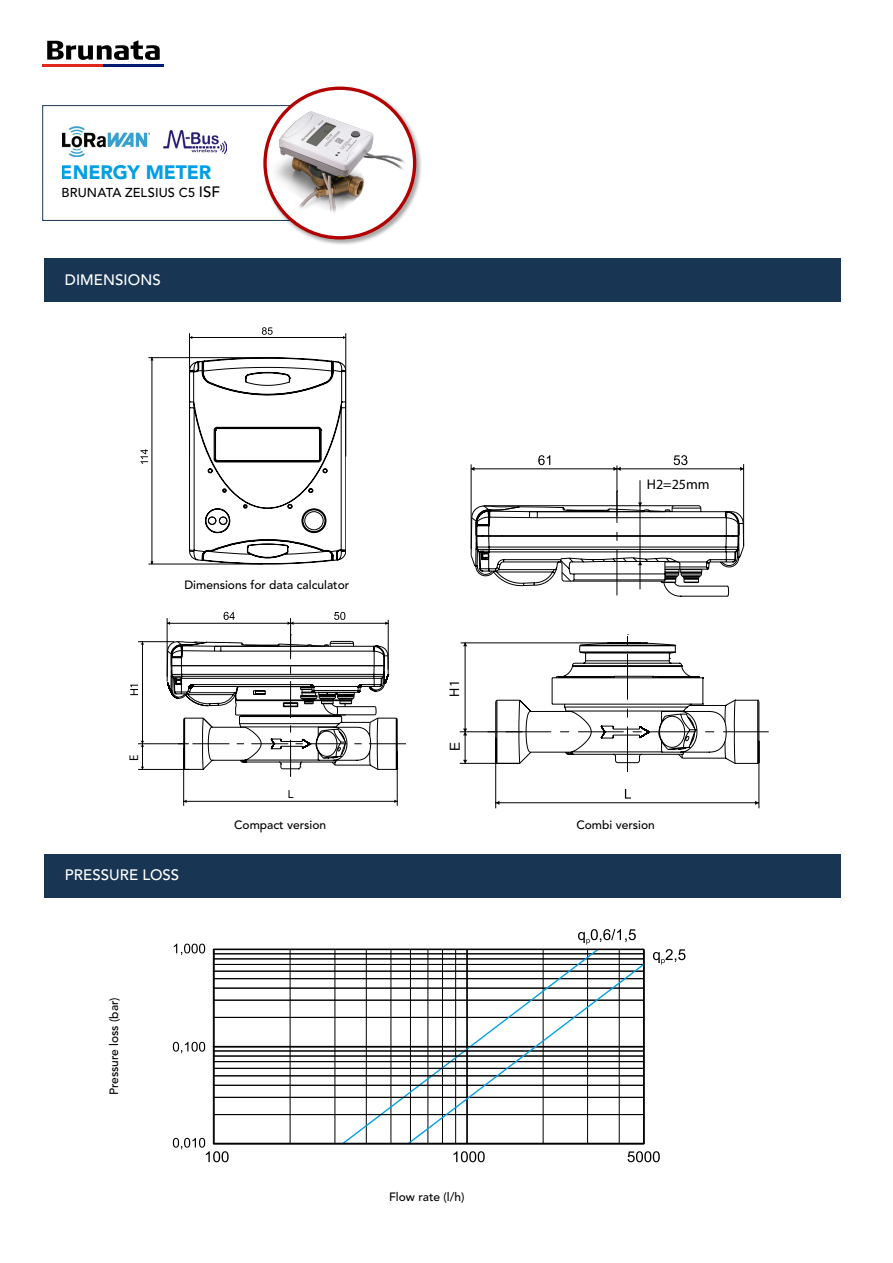
<style>
.page{position:relative;width:893px;height:1263px;background:#fff}
.page>*{position:absolute;margin:0;border:0;box-sizing:border-box;transform-origin:0 0}
.t1{font:900 19.35px "Avenir LT Pro";letter-spacing:-.005em;color:#009fe3}
.t2{font:500 15px "Avenir LT Pro";letter-spacing:.005em;color:#fff}
.t3{font:14.1px "Myriad Pro";color:#000}
.t4{font:13.8px "Arial";color:#000}
.t5{font:500 12.9px "Avenir LT Pro";letter-spacing:.01em;color:#000}
.t6{font:12.6px "Myriad Pro";color:#000}
.t7{font:500 12px "Avenir LT Pro";color:#000}
.s1{font-size:15px}
</style>
<div class="page">
<div style="left:44px;top:258px;width:797px;height:44px;background:#183553"></div>
<div style="left:44px;top:854px;width:797px;height:44px;background:#183553"></div>
<svg style="left:47px;top:40px;width:113px;height:20px"></svg>
<hr style="left:43px;top:65px;width:60px;height:2px;background:#df271c">
<hr style="left:103px;top:65px;width:61px;height:2px;background:#001c71">
<div style="left:43px;top:105px;width:333px;height:116px;background:#fff;border:1px solid #183553"></div>
<div style="left:262px;top:85px;width:160px;height:160px;background:#000;opacity:.34"></div>
<img style="left:63px;top:126px;width:87px;height:30px">
<svg style="left:189px;top:357px;width:157px;height:207px"></svg>
<hr style="left:189px;top:333px;width:1px;height:123px;background:#000">
<hr style="left:345px;top:333px;width:1px;height:123px;background:#000">
<hr style="left:190px;top:337px;width:156px;height:1px;background:#000">
<svg style="left:262px;top:327px;width:11px;height:8px"></svg>
<hr style="left:148px;top:357px;width:115px;height:1px;background:#000">
<hr style="left:148px;top:564px;width:115px;height:1px;background:#000">
<hr style="left:152px;top:358px;width:1px;height:206px;background:#000">
<svg style="left:140px;top:449px;width:8px;height:15px"></svg>
<hr style="left:138px;top:743px;width:51px;height:1px;background:#000">
<hr style="left:138px;top:769px;width:51px;height:1px;background:#000">
<hr style="left:138px;top:641px;width:36px;height:1px;background:#000">
<hr style="left:142px;top:642px;width:1px;height:102px;background:#000">
<hr style="left:290px;top:618px;width:1px;height:36px;background:#000">
<hr style="left:167px;top:618px;width:1px;height:59px;background:#000">
<hr style="left:167px;top:623px;width:124px;height:1px;background:#000">
<svg style="left:224px;top:612px;width:11px;height:8px"></svg>
<hr style="left:388px;top:620px;width:1px;height:49px;background:#000">
<hr style="left:291px;top:623px;width:97px;height:1px;background:#000">
<svg style="left:334px;top:612px;width:11px;height:8px"></svg>
<svg style="left:288px;top:621px;width:5px;height:4px"></svg>
<svg style="left:141px;top:741px;width:3px;height:28px"></svg>
<svg style="left:166px;top:634px;width:240px;height:172px"></svg>
<svg style="left:130px;top:685px;width:8px;height:10px"></svg>
<hr style="left:471px;top:464px;width:1px;height:85px;background:#000">
<hr style="left:617px;top:465px;width:1px;height:51px;background:#000">
<hr style="left:471px;top:469px;width:146px;height:1px;background:#000">
<svg style="left:538px;top:455px;width:12px;height:10px"></svg>
<hr style="left:743px;top:464px;width:1px;height:82px;background:#000">
<hr style="left:617px;top:469px;width:127px;height:1px;background:#000">
<svg style="left:674px;top:455px;width:13px;height:10px"></svg>
<svg style="left:613px;top:467px;width:8px;height:4px"></svg>
<svg style="left:471px;top:480px;width:273px;height:117px"></svg>
<hr style="left:495px;top:738px;width:1px;height:70px;background:#000">
<hr style="left:759px;top:741px;width:1px;height:67px;background:#000">
<hr style="left:496px;top:802px;width:263px;height:1px;background:#000">
<svg style="left:625px;top:789px;width:6px;height:10px"></svg>
<hr style="left:460px;top:731px;width:62px;height:1px;background:#000">
<hr style="left:460px;top:763px;width:60px;height:1px;background:#000">
<hr style="left:461px;top:643px;width:166px;height:1px;background:#000">
<hr style="left:465px;top:643px;width:1px;height:89px;background:#000">
<hr style="left:465px;top:731px;width:1px;height:32px;background:#000">
<svg style="left:486px;top:634px;width:283px;height:138px"></svg>
<svg style="left:463px;top:728px;width:4px;height:7px"></svg>
<hr style="left:213px;top:953px;width:431px;height:1px;background:#000">
<hr style="left:213px;top:1017px;width:431px;height:1px;background:#000">
<hr style="left:213px;top:978px;width:430px;height:1px;background:#000">
<hr style="left:213px;top:964px;width:431px;height:1px;background:#000">
<hr style="left:213px;top:958px;width:431px;height:1px;background:#000">
<hr style="left:213px;top:971px;width:431px;height:1px;background:#000">
<hr style="left:213px;top:988px;width:431px;height:1px;background:#000">
<hr style="left:213px;top:1000px;width:431px;height:1px;background:#000">
<hr style="left:290px;top:949px;width:1px;height:194px;background:#000">
<hr style="left:335px;top:949px;width:1px;height:194px;background:#000">
<hr style="left:213px;top:949px;width:2px;height:194px;background:#000">
<hr style="left:643px;top:950px;width:2px;height:193px;background:#000">
<svg style="left:173px;top:1042px;width:32px;height:11px"></svg>
<svg style="left:173px;top:1138px;width:56px;height:24px"></svg>
<svg style="left:174px;top:944px;width:31px;height:11px"></svg>
<svg style="left:453px;top:1151px;width:32px;height:11px"></svg>
<hr style="left:619px;top:949px;width:1px;height:195px;background:#000">
<svg style="left:628px;top:1151px;width:32px;height:11px"></svg>
<svg style="left:341px;top:948px;width:259px;height:197px"></svg>
<hr style="left:213px;top:1051px;width:431px;height:1px;background:#000">
<hr style="left:213px;top:1114px;width:431px;height:1px;background:#000">
<hr style="left:213px;top:1075px;width:430px;height:1px;background:#000">
<hr style="left:213px;top:1061px;width:431px;height:1px;background:#000">
<hr style="left:213px;top:1056px;width:431px;height:1px;background:#000">
<hr style="left:213px;top:1068px;width:431px;height:1px;background:#000">
<hr style="left:213px;top:1085px;width:431px;height:1px;background:#000">
<hr style="left:213px;top:1097px;width:431px;height:1px;background:#000">
<hr style="left:213px;top:949px;width:431px;height:1px;background:#000">
<svg style="left:406px;top:962px;width:239px;height:183px"></svg>
<hr style="left:214px;top:1143px;width:431px;height:1px;background:#000">
<hr style="left:644px;top:949px;width:1px;height:195px;background:#000">
<svg style="left:578px;top:929px;width:58px;height:15px"></svg>
<svg style="left:653px;top:949px;width:32px;height:15px"></svg>
<img style="left:247px;top:85px;width:167px;height:160px">
<img style="left:164px;top:130px;width:63px;height:24px">
<h1 class="t1" style="left:61px;top:161px;width:152px">ENERGY METER</h1>
<p class="t5" style="left:61px;top:185px;width:160px">BRUNATA ZELSIUS C5 <span class="s1">ISF</span></p>
<p class="t2" style="left:65px;top:270px;width:97px">DIMENSIONS</p>
<p class="t7" style="left:184px;top:578px;width:166px">Dimensions for data calculator</p>
<p class="t6" style="left:126px;top:761px;width:8px;rotate:-90deg">E</p>
<p class="t7" style="left:234px;top:818px;width:94px">Compact version</p>
<p class="t2" style="left:65px;top:866px;width:116px">PRESSURE LOSS</p>
<p class="t3" style="left:446px;top:697px;width:18px;rotate:-90deg">H1</p>
<p class="t4" style="left:446px;top:751px;width:11px;rotate:-90deg">E</p>
<p class="t7" style="left:107px;top:1095px;width:100px;rotate:-90deg">Pressure loss (bar)</p>
<p class="t7" style="left:389px;top:1189px;width:77px">Flow rate (l/h)</p>
<p class="t3" style="left:647px;top:476px;width:64px">H2=25mm</p>
<p class="t7" style="left:576px;top:818px;width:80px">Combi version</p>
</div>
